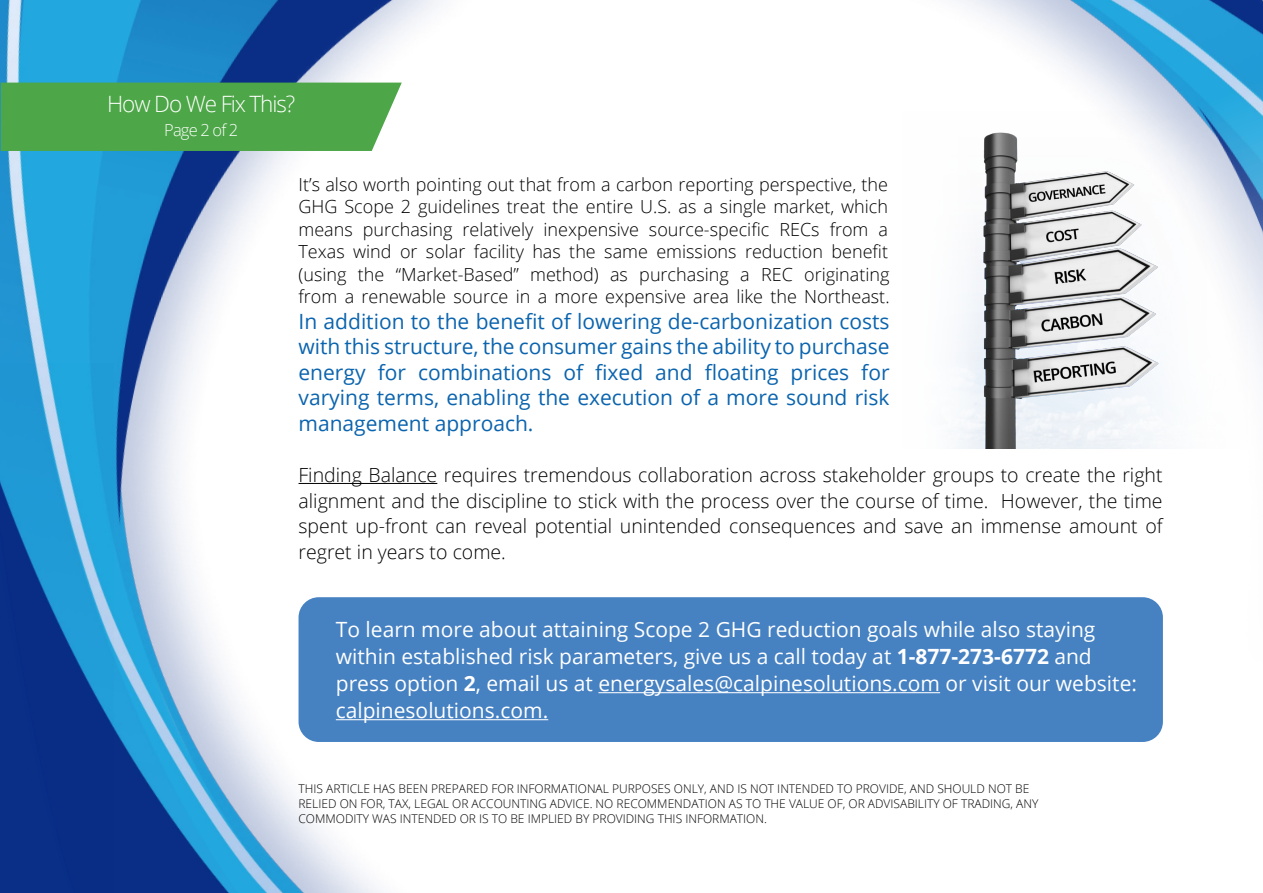
<style>
.page{position:relative;width:1263px;height:893px;background:#fff}
.page>*{position:absolute;margin:0;border:0;box-sizing:border-box;transform-origin:0 0}
.t1{font:300 22.5px "Open Sans";letter-spacing:-.05em;color:#fff}
.t2{font:21px/27px "Open Sans";color:#fff}
.t3{font:21px/25.5px "Open Sans";color:#0b64ae;text-align:justify}
.t4{font:300 19.5px/25.5px "Open Sans";color:#000;text-align:justify}
.t5{font:300 18px/22.5px "Open Sans";color:#000;text-align:justify}
.t6{font:300 16.5px "Open Sans";letter-spacing:-.05em;color:#fff}
.t7{font:300 12px/15px "Open Sans";color:#000}
.s1{font-weight:700}
</style>
<div class="page">
<img style="left:0;top:0;width:408px;height:893px">
<img style="left:408px;top:0;width:855px;height:742px">
<div style="left:298px;top:597px;width:865px;height:145px;background:#4681c2;border-radius:20px"></div>
<hr style="left:598px;top:692px;width:342px;height:1px;background:#fff">
<hr style="left:336px;top:719px;width:212px;height:1px;background:#fff">
<div style="left:1px;top:83px;width:401px;height:68px;background:#4da647"></div>
<p class="t1" style="left:107px;top:88px;width:189px">How Do We Fix This?</p>
<p class="t6" style="left:164px;top:118px;width:76px">Page 2 of 2</p>
<p class="t5" style="left:298px;top:173px;width:593px">It’s also worth pointing out that from a carbon reporting perspective, the GHG Scope 2 guidelines treat the entire U.S. as a single market, which means purchasing relatively inexpensive source-specific RECs from a Texas wind or solar facility has the same emissions reduction benefit (using the “Market-Based” method) as purchasing a REC originating from a renewable source in a more expensive area like the Northeast.</p>
<p class="t3" style="left:298px;top:308px;width:593px">In addition to the benefit of lowering de-carbonization costs with this structure, the consumer gains the ability to purchase energy for combinations of fixed and floating prices for varying terms, enabling the execution of a more sound risk management approach.</p>
<p class="t4" style="left:298px;top:462px;width:866px">Finding Balance requires tremendous collaboration across stakeholder groups to create the right alignment and the discipline to stick with the process over the course of time. However, the time spent up-front can reveal potential unintended consequences and save an immense amount of regret in years to come.</p>
<p class="t2" style="left:336px;top:615px;width:803px">To learn more about attaining Scope 2 GHG reduction goals while also staying within established risk parameters, give us a call today at <span class="s1">1-877-273-6772</span> and press option <span class="s1">2</span>, email us at energysales@calpinesolutions.com or visit our website: calpinesolutions.com.</p>
<p class="t7" style="left:298px;top:780px;width:741px">THIS ARTICLE HAS BEEN PREPARED FOR INFORMATIONAL PURPOSES ONLY, AND IS NOT INTENDED TO PROVIDE, AND SHOULD NOT BE<br>RELIED ON FOR, TAX, LEGAL OR ACCOUNTING ADVICE. NO RECOMMENDATION AS TO THE VALUE OF, OR ADVISABILITY OF TRADING, ANY<br>COMMODITY WAS INTENDED OR IS TO BE IMPLIED BY PROVIDING THIS INFORMATION.</p>
</div>
